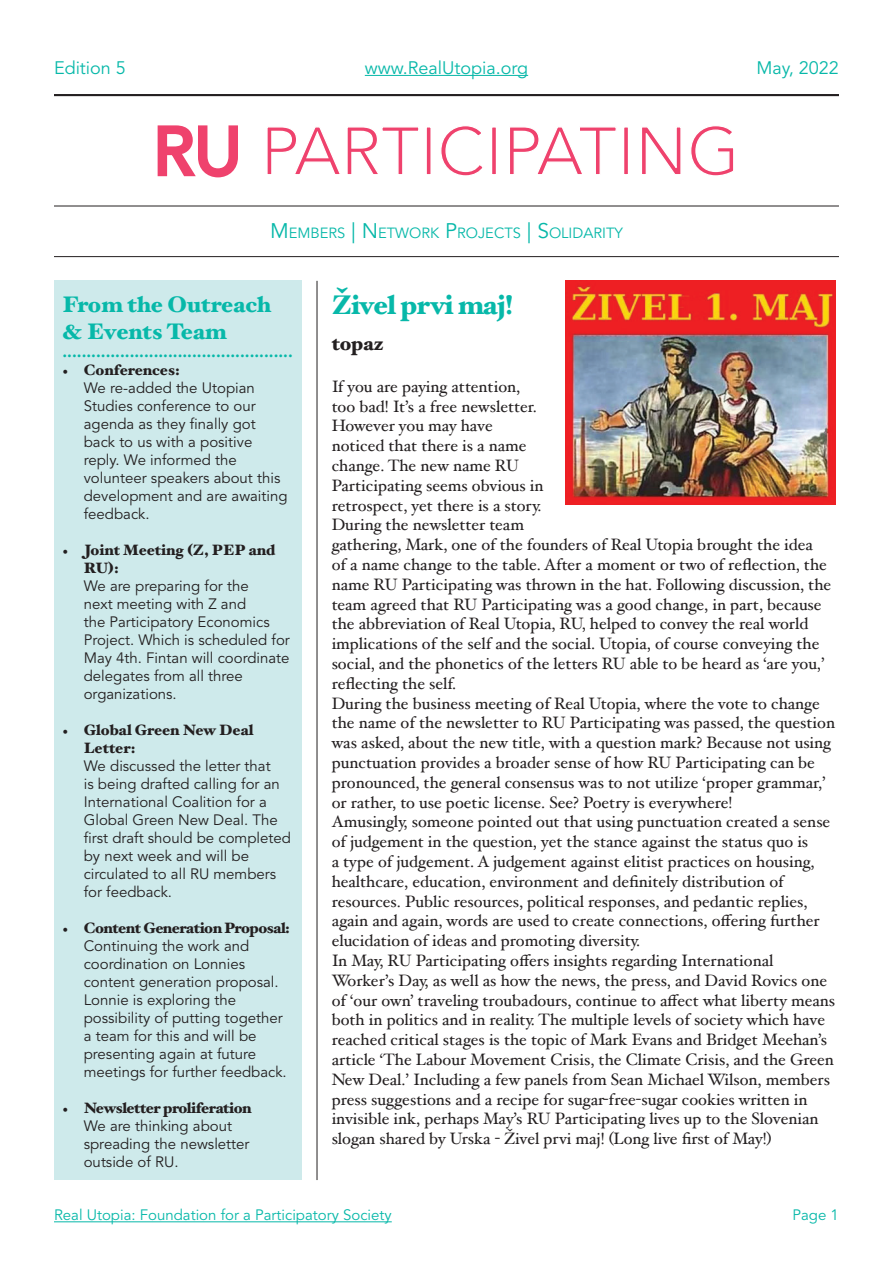
<style>
.page{position:relative;width:893px;height:1263px;background:#fff}
.page>*{position:absolute;margin:0;border:0;box-sizing:border-box;transform-origin:0 0}
.t1{font:67.5px "Avenir LT Std";color:#ef426d}
.t2{font:900 27px "Hoefler Text";letter-spacing:-.02em;color:#07b8a9}
.t3{font:900 22.5px/27px "Hoefler Text";color:#07b8a9}
.t4{font:900 19.5px "Hoefler Text";color:#231f20}
.t5{font:18px "Avenir LT Std";color:#07b8a9}
.t6{font:16.5px/19.8px "Hoefler Text";color:#231f20}
.t7{font:15px/18px "Avenir LT Std";color:#231f20}
.t8{font:900 15px/18px "Hoefler Text";color:#231f20}
.t9{font:900 15px "Hoefler Text";letter-spacing:-.03em;color:#231f20}
.t10{font:15px "Avenir LT Std";color:#07b8a9}
.t11{font:900 15px "Hoefler Text";color:#07b8a9}
.t12{font:14.7px "Avenir LT Std";color:#07b8a9}
.s1{font-weight:500}
.s2{font-size:21px}
.s3{font-family:"Minion Pro";font-weight:400}
</style>
<div class="page">
<svg style="left:157px;top:125px;width:81px;height:53px"></svg>
<hr style="left:54px;top:94px;width:785px;height:2px;background:#231f20">
<hr style="left:54px;top:206px;width:785px;height:1px;background:#231f20">
<hr style="left:54px;top:256px;width:785px;height:1px;background:#231f20">
<hr style="left:365px;top:75px;width:163px;height:1px;background:#07b8a9">
<hr style="left:54px;top:1221px;width:338px;height:1px;background:#07b8a9">
<div style="left:54px;top:281px;width:248px;height:899px;background:#ceeaeb"></div>
<img style="left:565px;top:281px;width:270px;height:223px">
<hr style="left:317px;top:281px;width:1px;height:899px;background:#231f20">
<p class="t5" style="left:54px;top:57px;width:73px">Edition 5</p>
<p class="t5" style="left:365px;top:57px;width:165px">www.RealUtopia.org</p>
<h1 class="t1" style="left:153px;top:113px;width:588px"><span class="s1">RU</span> PARTICIPATING</h1>
<p class="t12" style="left:270px;top:224px;width:323px"><span class="s2">M</span>EM BERS <span class="s2">| N</span>ETWORK <span class="s2">P</span>ROJECTS <span class="s2">| S</span>OLI DARIT</p>
<p class="t12" style="left:614px;top:224px;width:10px">Y</p>
<p class="t5" style="left:756px;top:57px;width:84px">May, 2022</p>
<h3 class="t3" style="left:63px;top:290px;width:210px">From the Outreach &amp; Events Team</h3>
<p class="t11" style="left:63px;top:343px;width:232px">................................................</p>
<p class="t8" style="left:63px;top:361px;width:119px"><span class="s3">•</span> Conferences:</p>
<p class="t7" style="left:84px;top:379px;width:205px">We re-added the Utopian<br>Studies conference to our agenda as they finally got back to us with a positive reply. We informed the volunteer speakers about this development and are awaiting feedback.</p>
<p class="t8" style="left:84px;top:541px;width:193px;text-indent:-21px"><span class="s3">•</span> Joint Meeting (Z, PEP and<br>RU):</p>
<p class="t7" style="left:84px;top:577px;width:208px">We are preparing for the<br>next meeting with Z and<br>the Participatory Economics<br>Project. Which is scheduled for<br>May 4th. Fintan will coordinate delegates from all three organizations.</p>
<p class="t8" style="left:84px;top:721px;width:171px;text-indent:-21px"><span class="s3">•</span> Global Green New Deal<br>Letter:</p>
<p class="t7" style="left:84px;top:757px;width:209px">We discussed the letter that<br>is being drafted calling for an<br>International Coalition for a<br>Global Green New Deal. The first draft should be completed by next week and will be circulated to all RU members for feedback.</p>
<p class="t9" style="left:63px;top:919px;width:229px"><span class="s3">•</span> Content Generation Proposal:</p>
<p class="t7" style="left:84px;top:937px;width:205px">Continuing the work and coordination on Lonnies content generation proposal.<br>Lonnie is exploring the possibility of putting together a team for this and will be presenting again at future meetings for further feedback.</p>
<p class="t9" style="left:63px;top:1099px;width:191px"><span class="s3">•</span> Newsletter proliferation</p>
<p class="t7" style="left:84px;top:1117px;width:167px">We are thinking about spreading the newsletter outside of RU.</p>
<h2 class="t2" style="left:332px;top:289px;width:183px">Živel prvi maj!</h2>
<p class="t4" style="left:332px;top:332px;width:53px">topaz</p>
<p class="t6" style="left:332px;top:376px;width:505px">If you are paying attention,<br>too bad! It’s a free newsletter.<br>However you may have<br>noticed that there is a name<br>change. The new name RU<br>Participating seems obvious in<br>retrospect, yet there is a story.<br>During the newsletter team<br>gathering, Mark, one of the founders of Real Utopia brought the idea<br>of a name change to the table. After a moment or two of reflection, the name RU Participating was thrown in the hat. Following discussion, the team agreed that RU Participating was a good change, in part, because the abbreviation of Real Utopia, RU, helped to convey the real world implications of the self and the social. Utopia, of course conveying the social, and the phonetics of the letters RU able to be heard as ‘are you,’ reflecting the self.<br>During the business meeting of Real Utopia, where the vote to change the name of the newsletter to RU Participating was passed, the question was asked, about the new title, with a question mark? Because not using punctuation provides a broader sense of how RU Participating can be pronounced, the general consensus was to not utilize ‘proper grammar,’ or rather, to use poetic license. See? Poetry is everywhere!<br>Amusingly, someone pointed out that using punctuation created a sense of judgement in the question, yet the stance against the status quo is<br>a type of judgement. A judgement against elitist practices on housing, healthcare, education, environment and definitely distribution of resources. Public resources, political responses, and pedantic replies, again and again, words are used to create connections, offering further elucidation of ideas and promoting diversity.<br>In May, RU Participating offers insights regarding International Worker’s Day, as well as how the news, the press, and David Rovics one of ‘our own’ traveling troubadours, continue to affect what liberty means both in politics and in reality. The multiple levels of society which have reached critical stages is the topic of Mark Evans and Bridget Meehan’s article ‘The Labour Movement Crisis, the Climate Crisis, and the Green New Deal.’ Including a few panels from Sean Michael Wilson, members press suggestions and a recipe for sugar-free-sugar cookies written in invisible ink, perhaps May’s RU Participating lives up to the Slovenian slogan shared by Urska - Živel prvi maj! (Long live first of May!)</p>
<p class="t10" style="left:54px;top:1206px;width:339px">Real Utopia: Foundation for a Participatory Society</p>
<p class="t10" style="left:793px;top:1206px;width:48px">Page 1</p>
</div>
